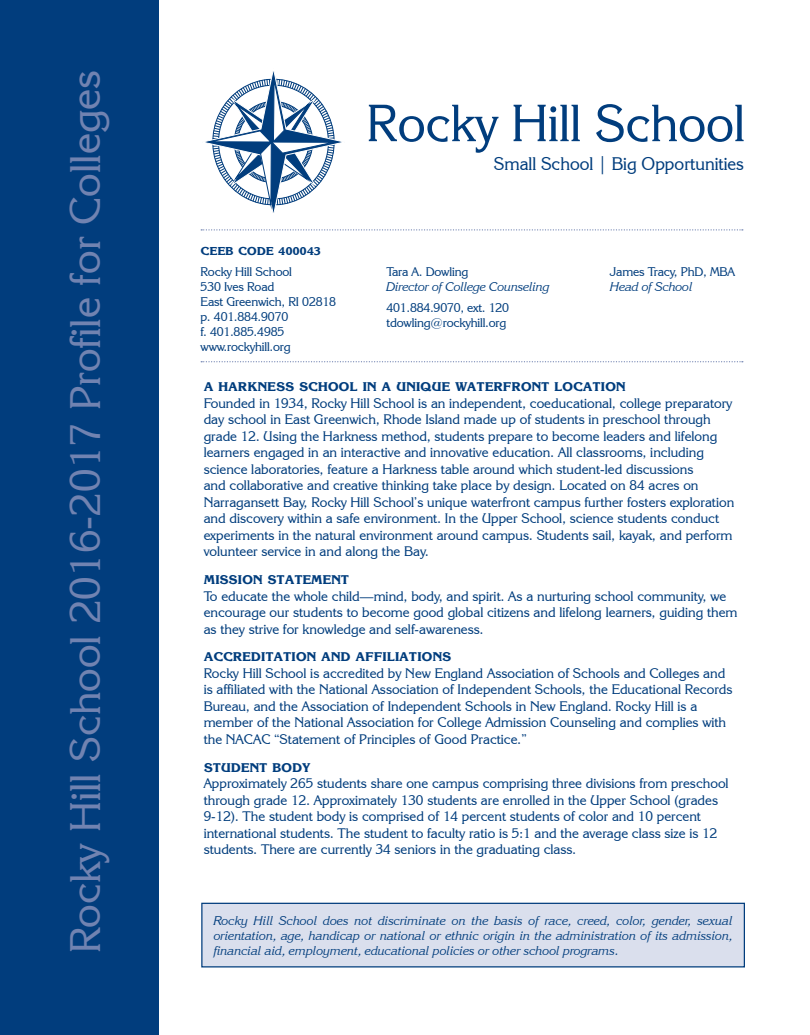
<style>
.page{position:relative;width:810px;height:1035px;background:#fff}
.page>*{position:absolute;margin:0;border:0;box-sizing:border-box;transform-origin:0 0}
.t1{font:52.12px "Korinna IT Cby BT";color:#013d7d}
.t2{font:42.5px "Korinna IT Cby BT";color:#7183b1}
.t3{font:18.12px "Korinna IT Cby BT";color:#013d7d}
.t4{font:13.75px/16.5px "Korinna IT Cby BT";color:#013d7d}
.t5{font:italic 12.5px/15px "Korinna IT Cby BT";color:#013d7d;text-align:justify}
.t6{font:12.5px/15px "Korinna IT Cby BT";letter-spacing:-.01em;color:#013d7d}
.t7{font:700 12.5px "Korinna";color:#013d7d}
.s1{font-family:"Korinna";font-weight:700}
</style>
<div class="page">
<div style="left:0;top:0;width:159px;height:1035px;background:#013d7d"></div>
<svg style="left:205px;top:71px;width:137px;height:142px"></svg>
<svg style="left:201px;top:361px;width:542px;height:1px"></svg>
<svg style="left:201px;top:229px;width:542px;height:2px"></svg>
<div style="left:202px;top:903px;width:542px;height:64px;background:#dadfed"></div>
<div style="left:201px;top:903px;width:544px;height:65px;border:1px solid #013d7d"></div>
<p class="t2" style="left:59px;top:953px;width:884px;rotate:-90deg">Rocky Hill School 2016-2017 Profile for Colleges</p>
<p class="t7" style="left:201px;top:245px;width:122px">CEEB CODE 400043</p>
<p class="t6" style="left:201px;top:264px;width:93px">Rocky Hill School<br>530 Ives Road</p>
<p class="t6" style="left:201px;top:294px;width:137px">East Greenwich, RI 02818</p>
<p class="t6" style="left:201px;top:309px;width:89px">p. 401.884.9070</p>
<p class="t6" style="left:201px;top:324px;width:85px">f. 401.885.4985</p>
<p class="t6" style="left:201px;top:339px;width:92px">www.rockyhill.org</p>
<h1 class="t1" style="left:367px;top:91px;width:380px">Rocky Hill School</h1>
<h3 class="t3" style="left:494px;top:152px;width:252px">Small School | Big Opportunities</h3>
<p class="t6" style="left:386px;top:264px;width:83px">Tara A. Dowling</p>
<p class="t5" style="left:386px;top:279px;width:165px">Director of College Counseling</p>
<p class="t6" style="left:386px;top:300px;width:124px">401.884.9070, ext. 120</p>
<p class="t6" style="left:386px;top:315px;width:121px">tdowling@rockyhill.org</p>
<p class="t6" style="left:610px;top:264px;width:126px">James Tracy, PhD, MBA</p>
<p class="t5" style="left:610px;top:279px;width:84px">Head of School</p>
<p class="t4" style="left:204px;top:378px;width:532px"><span class="s1">A HARKNESS SCHOOL IN A UNIQUE WATERFRONT LOCATION<br></span>Founded in 1934, Rocky Hill School is an independent, coeducational, college preparatory day school in East Greenwich, Rhode Island made up of students in preschool through grade 12. Using the Harkness method, students prepare to become leaders and lifelong learners engaged in an interactive and innovative education. All classrooms, including science laboratories, feature a Harkness table around which student-led discussions<br>and collaborative and creative thinking take place by design. Located on 84 acres on Narragansett Bay, Rocky Hill School’s unique waterfront campus further fosters exploration and discovery within a safe environment. In the Upper School, science students conduct experiments in the natural environment around campus. Students sail, kayak, and perform volunteer service in and along the Bay.</p>
<p class="t4" style="left:204px;top:571px;width:535px"><span class="s1">MISSION STATEMENT<br></span>To educate the whole child—mind, body, and spirit. As a nurturing school community, we encourage our students to become good global citizens and lifelong learners, guiding them as they strive for knowledge and self-awareness.</p>
<p class="t4" style="left:204px;top:648px;width:530px"><span class="s1">ACCREDITATION AND AFFILIATIONS<br></span>Rocky Hill School is accredited by New England Association of Schools and Colleges and is affiliated with the National Association of Independent Schools, the Educational Records Bureau, and the Association of Independent Schools in New England. Rocky Hill is a member of the National Association for College Admission Counseling and complies with the NACAC “Statement of Principles of Good Practice.”</p>
<p class="t4" style="left:204px;top:758px;width:526px"><span class="s1">STUDENT BODY<br></span>Approximately 265 students share one campus comprising three divisions from preschool through grade 12. Approximately 130 students are enrolled in the Upper School (grades 9-12). The student body is comprised of 14 percent students of color and 10 percent international students. The student to faculty ratio is 5:1 and the average class size is 12 students. There are currently 34 seniors in the graduating class.</p>
<p class="t5" style="left:214px;top:913px;width:520px">Rocky Hill School does not discriminate on the basis of race, creed, color, gender, sexual orientation, age, handicap or national or ethnic origin in the administration of its admission, financial aid, employment, educational policies or other school programs.</p>
</div>
